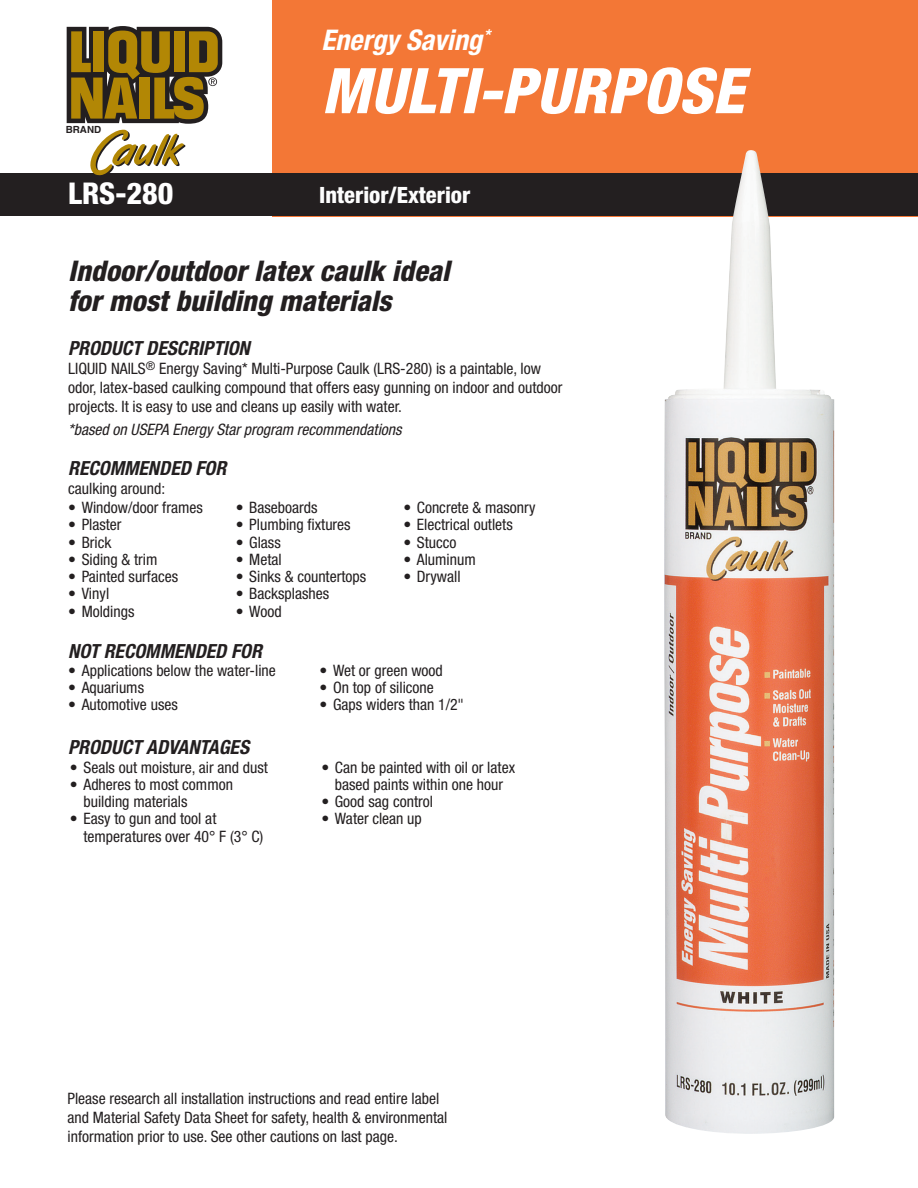
<style>
.page{position:relative;width:918px;height:1188px;background:#fff}
.page>*{position:absolute;margin:0;border:0;box-sizing:border-box;transform-origin:0 0}
.t1{font:italic 800 condensed 63px "Helvetica Neue";color:#fff}
.t2{font:800 condensed 30px "Helvetica Neue";color:#fff}
.Headline{font:italic 800 condensed 28.5px/30px "Helvetica Neue";color:#231f20}
.t3{font:italic 700 condensed 28.5px "Helvetica Neue";color:#fff}
.t4{font:800 condensed 22.5px "Helvetica Neue";color:#fdfdfd}
.Paragraph_Header{font:italic 700 condensed 19.5px "Helvetica Neue";color:#231f20}
.t5{font:condensed 15.75px/18.9px "Helvetica Neue";color:#231f20}
.t6{font:italic condensed 15.75px "Helvetica Neue";color:#231f20}
.t7{font:700 9.9px "Helvetica";color:#231f20}
</style>
<div class="page">
<div style="left:272px;top:0;width:646px;height:216px;background:#f37736"></div>
<div style="left:0;top:173px;width:918px;height:43px;background:#231f20"></div>
<img style="left:664px;top:150px;width:170px;height:984px">
<svg style="left:90px;top:130px;width:96px;height:46px"></svg>
<svg style="left:67px;top:26px;width:155px;height:98px;background:#806823"></svg>
<p class="t7" style="left:66px;top:124px;width:37px">BRAND</p>
<p class="t3" style="left:321px;top:23px;width:171px">Energy Saving<sup>*</sup></p>
<p class="t1" style="left:321px;top:52px;width:424px">MULTI-PURPOSE</p>
<p class="t2" style="left:68px;top:175px;width:107px">LRS-280</p>
<p class="t4" style="left:319px;top:181px;width:153px">Interior/Exterior</p>
<p class="Headline" style="left:68px;top:255px;width:383px">Indoor/outdoor latex caulk ideal for most building materials</p>
<p class="Paragraph_Header" style="left:68px;top:337px;width:183px">PRODUCT DESCRIPTION</p>
<p class="t5" style="left:68px;top:359px;width:496px">LIQUID NAILS<sup>®</sup> Energy Saving* Multi-Purpose Caulk (LRS-280) is a paintable, low odor, latex-based caulking compound that offers easy gunning on indoor and outdoor projects. It is easy to use and cleans up easily with water.</p>
<p class="t6" style="left:68px;top:420px;width:335px">*based on USEPA Energy Star program recommendations</p>
<p class="Paragraph_Header" style="left:68px;top:457px;width:160px">RECOMMENDED FOR</p>
<p class="t5" style="left:68px;top:479px;width:99px">caulking around:</p>
<p class="t5" style="left:68px;top:498px;width:136px">• Window/door frames</p>
<p class="t5" style="left:68px;top:515px;width:55px">• Plaster</p>
<p class="t5" style="left:68px;top:532px;width:45px">• Brick</p>
<p class="t5" style="left:68px;top:550px;width:91px">• Siding &amp; trim</p>
<p class="t5" style="left:68px;top:567px;width:111px">• Painted surfaces</p>
<p class="t5" style="left:68px;top:584px;width:43px">• Vinyl</p>
<p class="t5" style="left:68px;top:601px;width:68px">• Moldings</p>
<p class="t5" style="left:236px;top:498px;width:83px">• Baseboards</p>
<p class="t5" style="left:236px;top:515px;width:116px">• Plumbing fixtures</p>
<p class="t5" style="left:236px;top:532px;width:46px">• Glass</p>
<p class="t5" style="left:236px;top:550px;width:47px">• Metal</p>
<p class="t5" style="left:236px;top:567px;width:132px">• Sinks &amp; countertops</p>
<p class="t5" style="left:236px;top:584px;width:95px">• Backsplashes</p>
<p class="t5" style="left:236px;top:601px;width:47px">• Wood</p>
<p class="Paragraph_Header" style="left:68px;top:640px;width:195px">NOT RECOMMENDED FOR</p>
<p class="t5" style="left:403px;top:498px;width:134px">• Concrete &amp; masonry</p>
<p class="t5" style="left:403px;top:515px;width:111px">• Electrical outlets</p>
<p class="t5" style="left:403px;top:532px;width:55px">• Stucco</p>
<p class="t5" style="left:403px;top:550px;width:74px">• Aluminum</p>
<p class="t5" style="left:403px;top:567px;width:59px">• Drywall</p>
<p class="t5" style="left:68px;top:661px;width:209px">• Applications below the water-line</p>
<p class="t5" style="left:68px;top:678px;width:77px">• Aquariums</p>
<p class="t5" style="left:68px;top:695px;width:111px">• Automotive uses</p>
<p class="Paragraph_Header" style="left:68px;top:735px;width:182px">PRODUCT ADVANTAGES</p>
<p class="t5" style="left:70px;top:758px;width:199px">• Seals out moisture, air and dust</p>
<p class="t5" style="left:83px;top:776px;width:151px;line-height:17.2px;text-indent:-14px">• Adheres to most common building materials</p>
<p class="t5" style="left:83px;top:810px;width:181px;line-height:17.2px;text-indent:-14px">• Easy to gun and tool at temperatures over 40° F (3° C)</p>
<p class="t5" style="left:320px;top:661px;width:125px">• Wet or green wood</p>
<p class="t5" style="left:320px;top:678px;width:116px">• On top of silicone</p>
<p class="t5" style="left:320px;top:695px;width:146px">• Gaps widers than 1/2"</p>
<p class="t5" style="left:321px;top:758px;width:195px;line-height:17.2px;text-align:center">• Can be painted with oil or latex based paints within one hour</p>
<p class="t5" style="left:321px;top:792px;width:113px">• Good sag control</p>
<p class="t5" style="left:321px;top:809px;width:102px">• Water clean up</p>
<p class="t5" style="left:68px;top:1089px;width:382px">Please research all installation instructions and read entire label and Material Safety Data Sheet for safety, health &amp; environmental information prior to use. See other cautions on last page.</p>
</div>
